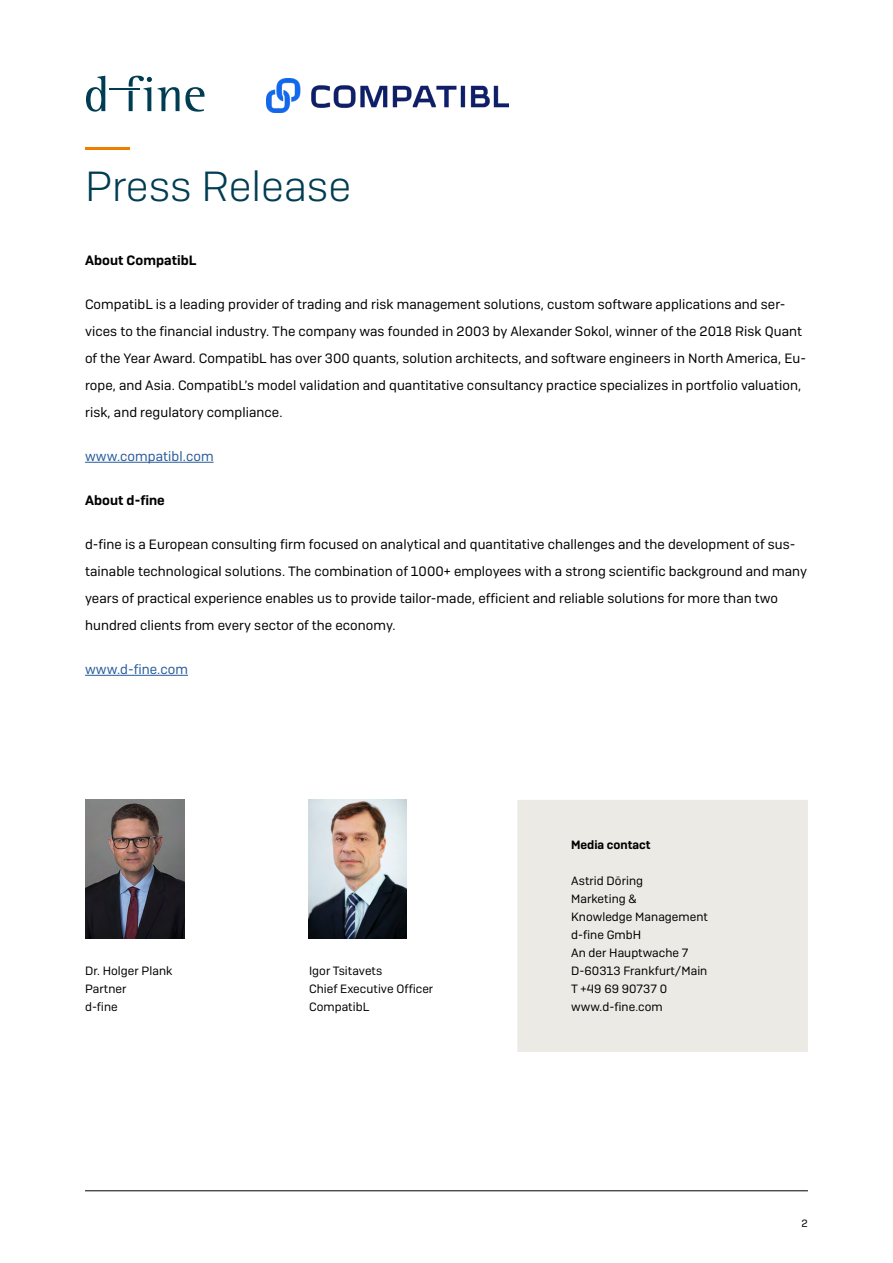
<style>
.page{position:relative;width:893px;height:1263px;background:#fff}
.page>*{position:absolute;margin:0;border:0;box-sizing:border-box;transform-origin:0 0}
.t1{font:42px "Camber Lg";color:#003d52}
.t2{font:13.5px/27px "Camber";letter-spacing:.005em;color:#000}
.t3{font:13.5px "Camber";letter-spacing:.005em;color:#275b9b}
.t4{font:600 13.5px "Camber";letter-spacing:.005em;color:#000}
.t5{font:12px/18px "Camber";letter-spacing:.005em;color:#000}
.t6{font:600 12px "Camber";color:#000}
.t7{font:10.5px "Camber";color:#000}
</style>
<div class="page">
<hr style="left:85px;top:147px;width:45px;height:2px;background:#ef7d00">
<hr style="left:85px;top:1190px;width:723px;height:1px;background:#000">
<hr style="left:85px;top:462px;width:129px;height:1px;background:#275b9b">
<hr style="left:85px;top:675px;width:103px;height:1px;background:#275b9b">
<div style="left:517px;top:800px;width:291px;height:252px;background:#ebeae5"></div>
<img style="left:85px;top:800px;width:99px;height:139px">
<img style="left:309px;top:800px;width:98px;height:139px">
<img style="left:267px;top:78px;width:242px;height:34px">
<svg style="left:86px;top:76px;width:19px;height:36px"></svg>
<hr style="left:109px;top:88px;width:31px;height:1px;background:#003d52">
<svg style="left:158px;top:87px;width:47px;height:25px"></svg>
<svg style="left:129px;top:76px;width:23px;height:35px"></svg>
<h1 class="t1" style="left:85px;top:161px;width:268px">Press Release</h1>
<p class="t4" style="left:85px;top:252px;width:113px">About CompatibL</p>
<p class="t2" style="left:85px;top:291px;width:722px">CompatibL is a leading provider of trading and risk management solutions, custom software applications and ser&shy;vices to the financial industry. The company was founded in 2003 by Alexander Sokol, winner of the 2018 Risk Quant of the Year Award. CompatibL has over 300 quants, solution architects, and software engineers in North America, Eu&shy;rope, and Asia. CompatibL’s model validation and quantitative consultancy practice specializes in portfolio valuation, risk, and regulatory compliance.</p>
<p class="t3" style="left:85px;top:448px;width:130px">www.compatibl.com</p>
<p class="t4" style="left:85px;top:492px;width:81px">About d-fine</p>
<p class="t2" style="left:85px;top:531px;width:723px">d-fine is a European consulting firm focused on analytical and quantitative challenges and the development of sus&shy;tainable technological solutions. The combination of 1000+ employees with a strong scientific background and many years of practical experience enables us to provide tailor-made, efficient and reliable solutions for more than two hundred clients from every sector of the economy.</p>
<p class="t3" style="left:85px;top:661px;width:104px">www.d-fine.com</p>
<p class="t5" style="left:85px;top:962px;width:89px">Dr. Holger Plank<br>Partner<br>d-fine</p>
<p class="t5" style="left:309px;top:962px;width:126px">Igor Tsitavets<br>Chief Executive Officer<br>CompatibL</p>
<p class="t6" style="left:571px;top:837px;width:81px">Media contact</p>
<p class="t5" style="left:571px;top:872px;width:138px">Astrid Döring<br>Marketing &amp;<br>Knowledge Management d-fine GmbH<br>An der Hauptwache 7<br>D-60313 Frankfurt/Main<br>T +49 69 90737 0 www.d-fine.com</p>
<p class="t7" style="left:801px;top:1217px;width:8px">2</p>
</div>
